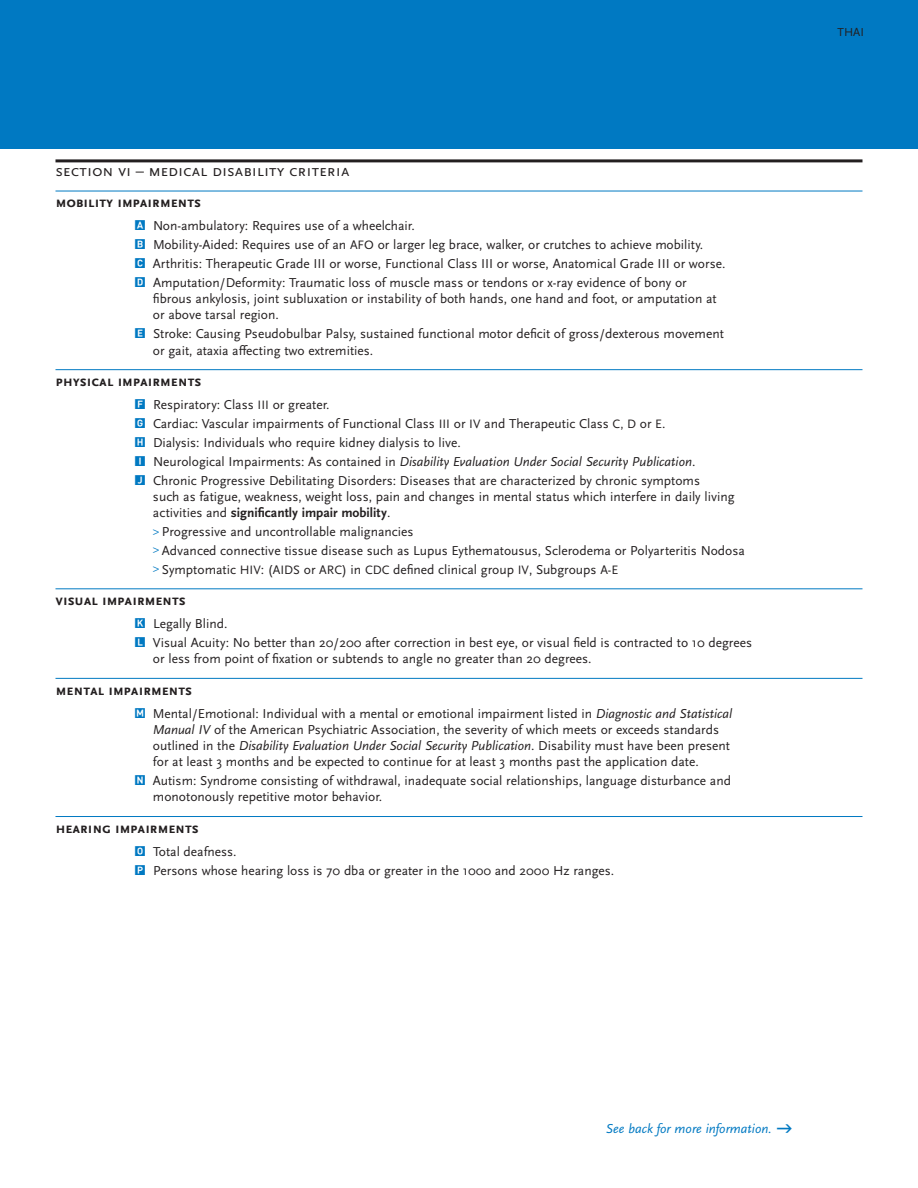
<style>
.page{position:relative;width:918px;height:1188px;background:#fff}
.page>*{position:absolute;margin:0;border:0;box-sizing:border-box;transform-origin:0 0}
.t1{font:16.5px "Scala Sans Caps";color:#231f20}
.body{font:700 15px "Scala Sans Caps";color:#231f20}
.body-2{font:13.5px/16.2px "Scala Sans";color:#231f20}
.body-3{font:italic 13.5px "Scala Sans";color:#231f20}
.t2{font:italic 13.5px "Scala Sans";color:#0079c2}
.t3{font:12px "Scala Sans";color:#231f20}
.s1{font-size:12.75px}
.s2{font-family:"Scala Sans Expert"}
.s3{color:#0079c2}
.s4{font-style:normal}
.s5{font-weight:700}
.s6{font-size:12px;color:#0079c2}
.s7{font-style:italic}
</style>
<div class="page">
<div style="left:0;top:0;width:918px;height:148px;background:#0079c2"></div>
<hr style="left:56px;top:159px;width:806px;height:3px;background:#231f20">
<hr style="left:56px;top:191px;width:806px;height:1px;background:#0079c2">
<hr style="left:56px;top:369px;width:806px;height:1px;background:#0079c2">
<hr style="left:56px;top:589px;width:806px;height:1px;background:#0079c2">
<hr style="left:56px;top:678px;width:806px;height:1px;background:#0079c2">
<hr style="left:56px;top:816px;width:806px;height:1px;background:#0079c2">
<p class="t1" style="left:56px;top:162px;width:296px">section vi – medical disability criteria</p>
<p class="body" style="left:56px;top:194px;width:147px">mobility impairments</p>
<p class="body-2" style="left:153px;top:218px;width:263px">Non-ambulatory: Requires use of a wheelchair.</p>
<p class="body-2" style="left:153px;top:237px;width:552px">Mobility-Aided: Requires use of an <span class="s1">AFO</span> or larger leg brace, walker, or crutches to achieve mobility.</p>
<p class="body-2" style="left:153px;top:256px;width:574px">Arthritis: Therapeutic Grade III or worse, Functional Class III or worse, Anatomical Grade III or worse.</p>
<p class="body-2" style="left:153px;top:275px;width:565px">Amputation/Deformity: Traumatic loss of muscle mass or tendons or x-ray evidence of bony or fibrous ankylosis, joint subluxation or instability of both hands, one hand and foot, or amputation at or above tarsal region.</p>
<p class="body-2" style="left:153px;top:326px;width:572px">Stroke: Causing Pseudobulbar Palsy, sustained functional motor deficit of gross/dexterous movement or gait, ataxia a<span class="s2">=</span>ecting two extremities.</p>
<p class="body" style="left:55px;top:373px;width:147px">physical impairments</p>
<p class="body-2" style="left:153px;top:397px;width:178px">Respiratory: Class <span class="s1">III</span> or greater.</p>
<p class="body-2" style="left:153px;top:416px;width:514px">Cardiac: Vascular impairments of Functional Class <span class="s1">III</span> or <span class="s1">IV</span> and Therapeutic Class <span class="s1">C, D</span> or <span class="s1">E</span>.</p>
<p class="body-2" style="left:135px;top:435px;width:328px"><span class="s3">★</span> Dialysis: Individuals who require kidney dialysis to live.</p>
<p class="body-3" style="left:153px;top:454px;width:544px"><span class="s4">Neurological Impairments: As contained in</span> Disability Evaluation Under Social Security Publication<span class="s4">.</span></p>
<p class="body-2" style="left:153px;top:472px;width:583px">Chronic Progressive Debilitating Disorders: Diseases that are characterized by chronic symptoms<br>such as fatigue, weakness, weight loss, pain and changes in mental status which interfere in daily living activities and <span class="s5">significantly impair mobility</span>.</p>
<p class="body-2" style="left:153px;top:524px;width:262px"><span class="s6">&gt;</span> Progressive and uncontrollable malignancies</p>
<p class="body-2" style="left:153px;top:543px;width:593px"><span class="s6">&gt;</span> Advanced connective tissue disease such as Lupus Eythematousus, Sclerodema or Polyarteritis Nodosa</p>
<p class="body-2" style="left:153px;top:561px;width:467px"><span class="s6">&gt;</span> Symptomatic <span class="s1">HIV</span>: (<span class="s1">AIDS</span> or <span class="s1">ARC</span>) in <span class="s1">CDC</span> defined clinical group <span class="s1">IV</span>, Subgroups <span class="s1">A-E</span></p>
<p class="body" style="left:55px;top:592px;width:132px">visual impairments</p>
<p class="body-2" style="left:153px;top:616px;width:76px">Legally Blind.</p>
<p class="body-2" style="left:153px;top:635px;width:601px">Visual Acuity: No better than 20/200 after correction in best eye, or visual field is contracted to 10 degrees or less from point of fixation or subtends to angle no greater than 20 degrees.</p>
<p class="body" style="left:55px;top:682px;width:138px">mental impairments</p>
<p class="body-2" style="left:153px;top:705px;width:581px">Mental/Emotional: Individual with a mental or emotional impairment listed in <span class="s7">Diagnostic and Statistical Manual IV</span> of the American Psychiatric Association, the severity of which meets or exceeds standards outlined in the <span class="s7">Disability Evaluation Under Social Security Publication</span>. Disability must have been present for at least 3 months and be expected to continue for at least 3 months past the application date.</p>
<p class="body-2" style="left:153px;top:773px;width:580px">Autism: Syndrome consisting of withdrawal, inadequate social relationships, language disturbance and monotonously repetitive motor behavior.</p>
<p class="body" style="left:55px;top:820px;width:145px">hearing impairments</p>
<p class="body-2" style="left:153px;top:844px;width:85px">Total deafness.</p>
<p class="body-2" style="left:153px;top:863px;width:463px">Persons whose hearing loss is 70 dba or greater in the 1000 and 2000 Hz ranges.</p>
<p class="t3" style="left:838px;top:26px;width:28px">THAI</p>
<p class="t2" style="left:606px;top:1121px;width:167px">See back for more information.</p>
</div>
